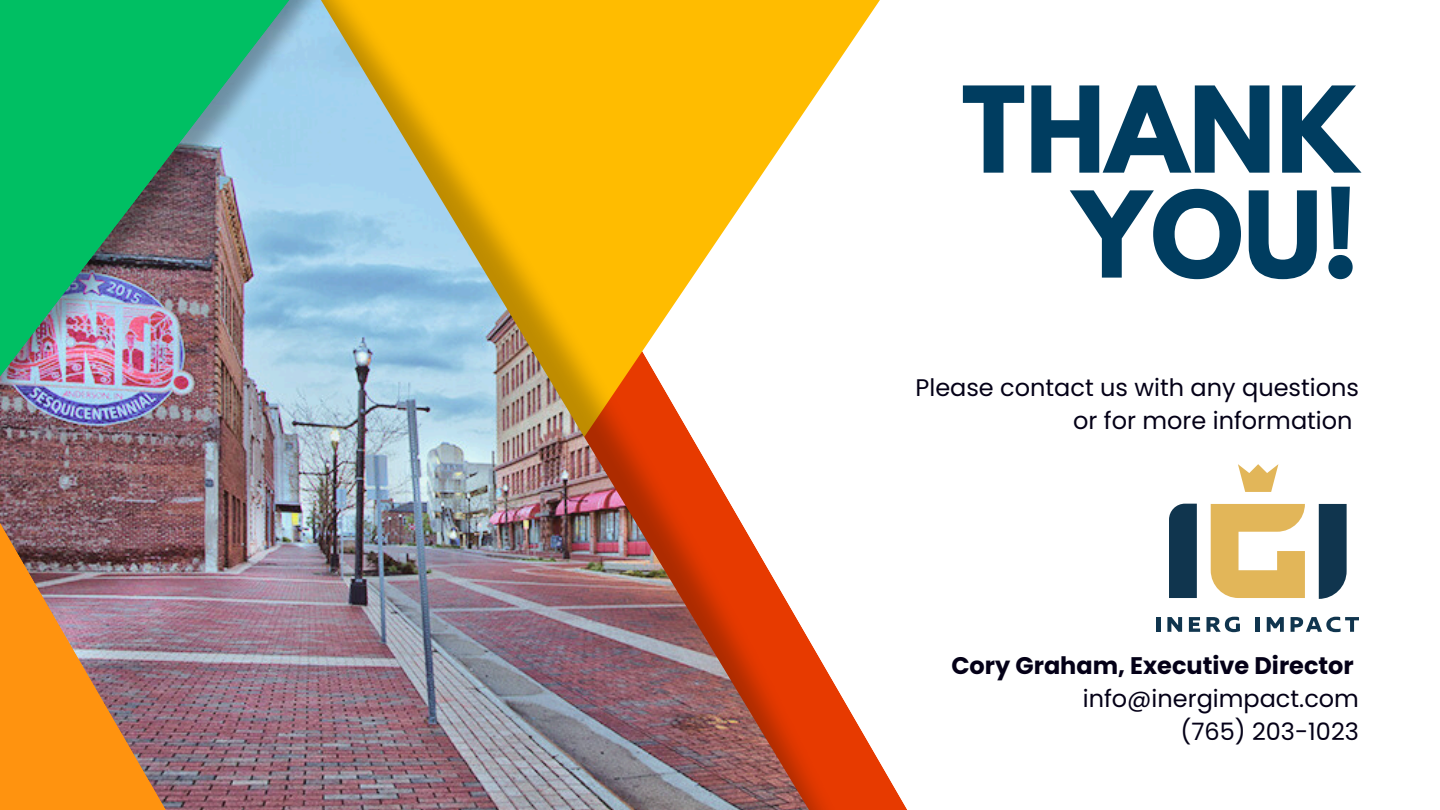
<style>
.page{position:relative;width:1440px;height:810px;background:#fff}
.page>*{position:absolute;margin:0;border:0;box-sizing:border-box;transform-origin:0 0}
.t1{font:700 105.7px/104.9px "League Spartan";color:#003d60;text-align:right}
.t2{font:24px/33px "Poppins";color:#040017;text-align:right}
.t3{font:700 24px "Poppins";color:#040017}
</style>
<div class="page">
<img style="left:814px;top:0;width:93px;height:810px">
<img style="left:211px;top:0;width:603px;height:810px">
<svg style="left:0;top:586px;width:211px;height:224px;background:#c8844e"></svg>
<img style="left:0;top:0;width:477px;height:586px">
<img style="left:0;top:0;width:319px;height:452px">
<div style="left:1169px;top:504px;width:28px;height:94px;background:#10354e"></div>
<svg style="left:1319px;top:504px;width:28px;height:95px;background:#22445b"></svg>
<svg style="left:1211px;top:504px;width:94px;height:94px"></svg>
<svg style="left:1238px;top:464px;width:40px;height:28px"></svg>
<hr style="left:1157px;top:617px;width:4px;height:15px;background:#10354e">
<svg style="left:1167px;top:617px;width:15px;height:15px"></svg>
<svg style="left:1189px;top:617px;width:11px;height:15px"></svg>
<svg style="left:1207px;top:617px;width:33px;height:15px"></svg>
<hr style="left:1256px;top:617px;width:4px;height:15px;background:#10354e">
<svg style="left:1267px;top:617px;width:17px;height:15px"></svg>
<svg style="left:1291px;top:617px;width:68px;height:15px"></svg>
<p class="t1" style="left:962px;top:91px;width:398px">THANK<br>YOU!</p>
<p class="t2" style="left:916px;top:371px;width:445px">Please contact us with any questions or for more information</p>
<h1 class="t3" style="left:951px;top:649px;width:404px">Cory Graham, Executive Director</h1>
<p class="t2" style="left:1083px;top:682px;width:278px">info@inergimpact.com</p>
<p class="t2" style="left:1180px;top:715px;width:180px">(765) 203-1023</p>
</div>
